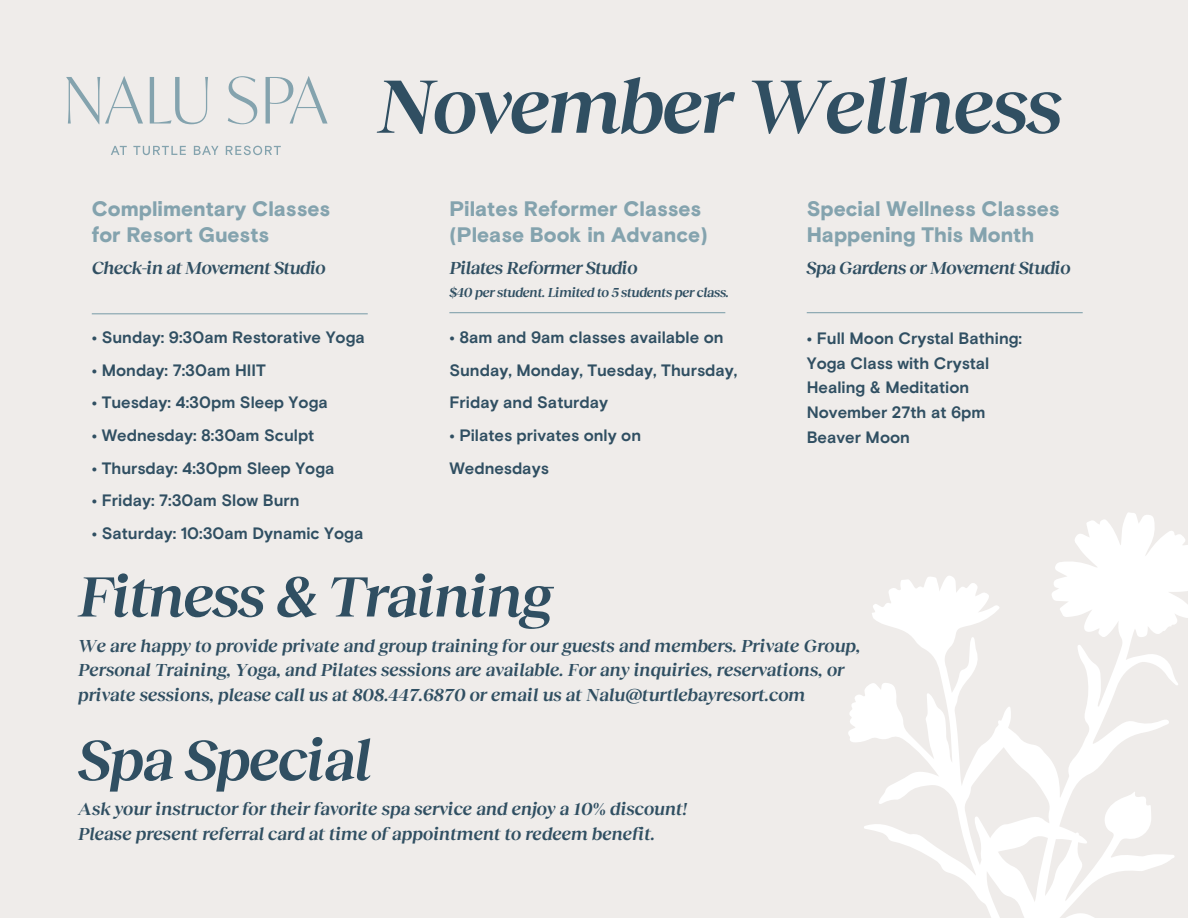
<style>
.page{position:relative;width:1188px;height:918px;background:#efecea}
.page>*{position:absolute;margin:0;border:0;box-sizing:border-box;transform-origin:0 0}
.t1{font:italic 600 78px "Reckless Neue";letter-spacing:-.025em;color:#304f62}
.t2{font:italic 600 58.5px "Reckless Neue";letter-spacing:-.025em;color:#304f62}
.t3{font:900 21px "Basis Grotesque Pro";color:#84a3ae}
.t4{font:italic 600 18px/24.8px "Reckless Neue";color:#304f62}
.t5{font:italic 600 18px "Reckless Neue";letter-spacing:-.025em;color:#304f62}
.t6{font:700 16.5px/32.7px "Basis Grotesque Pro";color:#304f62}
.t7{font:italic 600 13.5px "Reckless Neue";letter-spacing:-.025em;color:#304f62}
</style>
<div class="page">
<svg style="left:66px;top:76px;width:77px;height:48px"></svg>
<svg style="left:150px;top:77px;width:58px;height:47px"></svg>
<svg style="left:228px;top:76px;width:29px;height:48px"></svg>
<svg style="left:266px;top:76px;width:62px;height:48px"></svg>
<svg style="left:111px;top:146px;width:16px;height:9px"></svg>
<svg style="left:133px;top:146px;width:53px;height:9px"></svg>
<svg style="left:194px;top:146px;width:25px;height:9px"></svg>
<svg style="left:226px;top:146px;width:55px;height:9px"></svg>
<hr style="left:449px;top:312px;width:276px;height:1px;background:#84a3ae">
<hr style="left:807px;top:312px;width:276px;height:1px;background:#84a3ae">
<hr style="left:92px;top:313px;width:276px;height:1px;background:#84a3ae">
<svg style="left:848px;top:512px;width:340px;height:406px"></svg>
<p class="t3" style="left:92px;top:195px;width:240px">Complimentary Classes</p>
<p class="t3" style="left:92px;top:221px;width:179px">for Resort Guests</p>
<p class="t1" style="left:377px;top:56px;width:688px">November Wellness</p>
<p class="t3" style="left:449px;top:195px;width:253px">Pilates Reformer Classes</p>
<p class="t3" style="left:449px;top:221px;width:260px">(Please Book in Advance)</p>
<p class="t3" style="left:807px;top:195px;width:254px">Special Wellness Classes</p>
<p class="t3" style="left:807px;top:221px;width:229px">Happening This Month</p>
<p class="t5" style="left:92px;top:256px;width:236px">Check-in at Movement Studio</p>
<p class="t5" style="left:449px;top:256px;width:190px">Pilates Reformer Studio</p>
<p class="t5" style="left:807px;top:256px;width:266px">Spa Gardens or Movement Studio</p>
<p class="t7" style="left:449px;top:284px;width:281px">$40 per student. Limited to 5 students per class.</p>
<p class="t6" style="left:92px;top:320px;width:275px">• Sunday: 9:30am Restorative Yoga</p>
<p class="t6" style="left:92px;top:353px;width:176px">• Monday: 7:30am HIIT</p>
<p class="t6" style="left:92px;top:386px;width:238px">• Tuesday: 4:30pm Sleep Yoga</p>
<p class="t6" style="left:92px;top:418px;width:224px">• Wednesday: 8:30am Sculpt</p>
<p class="t6" style="left:92px;top:451px;width:244px">• Thursday: 4:30pm Sleep Yoga</p>
<p class="t6" style="left:92px;top:483px;width:209px">• Friday: 7:30am Slow Burn</p>
<p class="t6" style="left:92px;top:516px;width:273px">• Saturday: 10:30am Dynamic Yoga</p>
<p class="t6" style="left:449px;top:320px;width:289px">• 8am and 9am classes available on<br>Sunday, Monday, Tuesday, Thursday,<br>Friday and Saturday</p>
<p class="t6" style="left:449px;top:418px;width:193px">• Pilates privates only on<br>Wednesdays</p>
<p class="t2" style="left:78px;top:559px;width:476px">Fitness &amp; Training</p>
<p class="t6" style="left:807px;top:321px;width:217px">• Full Moon Crystal Bathing:</p>
<p class="t6" style="left:807px;top:346px;width:184px">Yoga Class with Crystal</p>
<p class="t6" style="left:807px;top:371px;width:164px">Healing &amp; Meditation</p>
<p class="t6" style="left:807px;top:395px;width:180px">November 27th at 6pm</p>
<p class="t6" style="left:807px;top:420px;width:105px">Beaver Moon</p>
<p class="t4" style="left:78px;top:632px;width:784px">We are happy to provide private and group training for our guests and members. Private Group,<br>Personal Training, Yoga, and Pilates sessions are available. For any inquiries, reservations, or private sessions, please call us at 808.447.6870 or email us at Nalu@turtlebayresort.com</p>
<p class="t2" style="left:78px;top:722px;width:295px">Spa Special</p>
<p class="t4" style="left:78px;top:796px;width:611px">Ask your instructor for their favorite spa service and enjoy a 10% discount!<br>Please present referral card at time of appointment to redeem benefit.</p>
</div>
